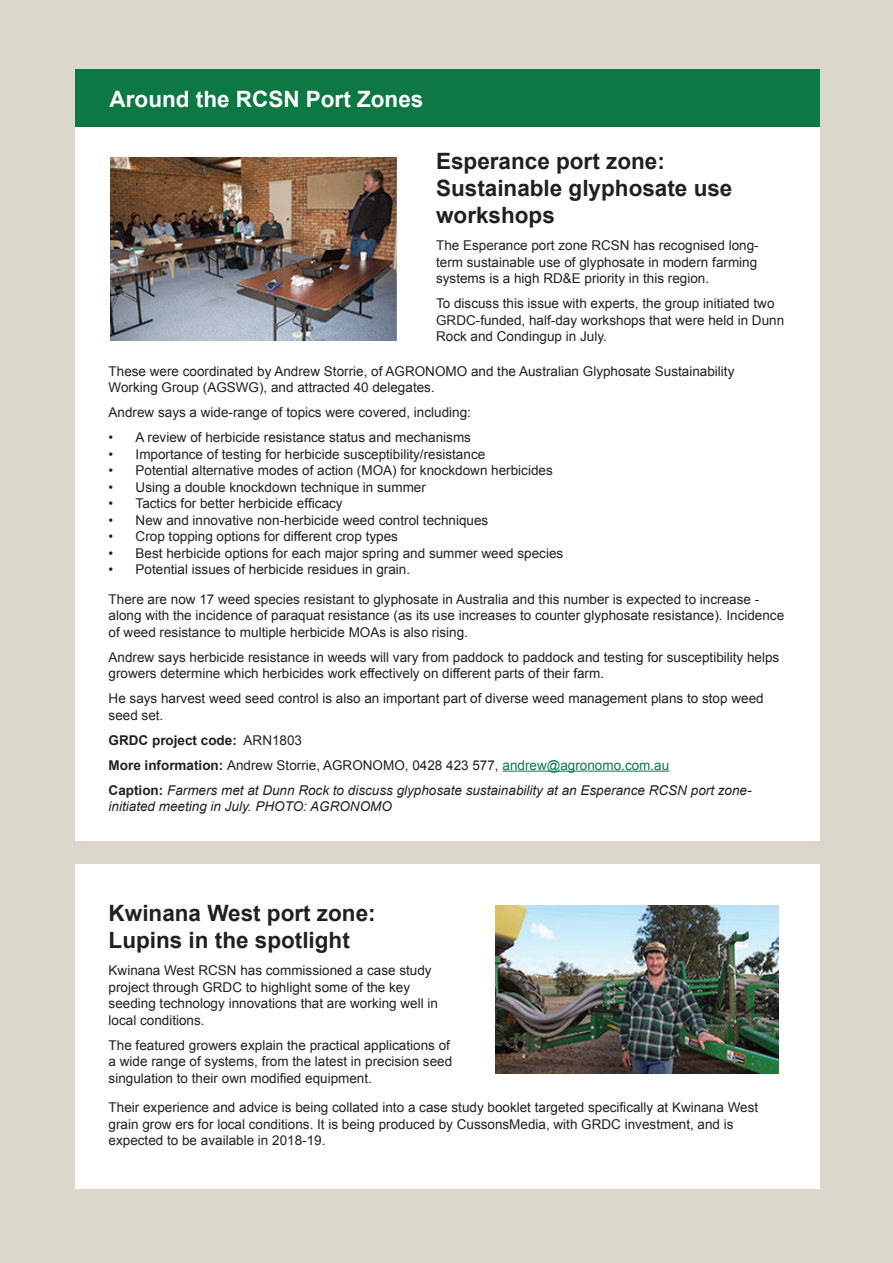
<style>
.page{position:relative;width:893px;height:1263px;background:#dbd7cb}
.page>*{position:absolute;margin:0;border:0;box-sizing:border-box;transform-origin:0 0}
.Large_Main_Headings{font:700 22.5px/27px "Arial";color:#231f20}
.t1{font:700 22.5px "Arial";color:#fff}
.Standard_paragraph_t{font:13.5px/16.5px "Arial";color:#231f20}
.Standard_paragraph_t-2{font:italic 13.5px/16.5px "Arial";color:#231f20}
.Standard_paragraph_t-3{font:700 13.5px "Arial";color:#231f20}
.s1{font-weight:400}
.s2{font-weight:700}
.s3{color:#0c7944}
.s4{font-weight:700;font-style:normal}
</style>
<div class="page">
<div style="left:76px;top:864px;width:744px;height:324px;background:#fff"></div>
<div style="left:76px;top:310px;width:744px;height:531px;background:#fff"></div>
<hr style="left:502px;top:771px;width:167px;height:1px;background:#0c7944">
<div style="left:76px;top:69px;width:744px;height:62px;background:#0c7944"></div>
<div style="left:76px;top:127px;width:744px;height:183px;background:#fff"></div>
<img style="left:110px;top:157px;width:288px;height:183px">
<img style="left:495px;top:905px;width:283px;height:168px">
<p class="t1" style="left:110px;top:84px;width:315px">Around the RCSN Port Zones</p>
<p class="Large_Main_Headings" style="left:436px;top:149px;width:298px">Esperance port zone:<br>Sustainable glyphosate use workshops</p>
<p class="Standard_paragraph_t" style="left:436px;top:237px;width:324px;text-align:justify">The Esperance port zone RCSN has recognised long&shy;term sustainable use of glyphosate in modern farming systems is a high RD&amp;E priority in this region.</p>
<p class="Standard_paragraph_t" style="left:436px;top:295px;width:350px">To discuss this issue with experts, the group initiated two<br>GRDC-funded, half-day workshops that were held in Dunn<br>Rock and Condingup in July.</p>
<p class="Standard_paragraph_t" style="left:109px;top:363px;width:627px">These were coordinated by Andrew Storrie, of AGRONOMO and the Australian Glyphosate Sustainability<br>Working Group (AGSWG), and attracted 40 delegates.</p>
<p class="Standard_paragraph_t" style="left:109px;top:404px;width:364px">Andrew says a wide-range of topics were covered, including:</p>
<p class="Standard_paragraph_t" style="left:109px;top:429px;width:364px">• A review of herbicide resistance status and mechanisms</p>
<p class="Standard_paragraph_t" style="left:109px;top:446px;width:378px">• Importance of testing for herbicide susceptibility/resistance</p>
<p class="Standard_paragraph_t" style="left:109px;top:462px;width:446px">• Potential alternative modes of action (MOA) for knockdown herbicides</p>
<p class="Standard_paragraph_t" style="left:109px;top:479px;width:319px">• Using a double knockdown technique in summer</p>
<p class="Standard_paragraph_t" style="left:109px;top:495px;width:236px">• Tactics for better herbicide efficacy</p>
<p class="Standard_paragraph_t" style="left:109px;top:512px;width:381px">• New and innovative non-herbicide weed control techniques</p>
<p class="Standard_paragraph_t" style="left:109px;top:528px;width:291px">• Crop topping options for different crop types</p>
<p class="Standard_paragraph_t" style="left:109px;top:545px;width:456px">• Best herbicide options for each major spring and summer weed species</p>
<p class="Standard_paragraph_t" style="left:109px;top:561px;width:303px">• Potential issues of herbicide residues in grain.</p>
<p class="Standard_paragraph_t" style="left:109px;top:591px;width:677px">There are now 17 weed species resistant to glyphosate in Australia and this number is expected to increase - along with the incidence of paraquat resistance (as its use increases to counter glyphosate resistance). Incidence of weed resistance to multiple herbicide MOAs is also rising.</p>
<p class="Standard_paragraph_t" style="left:109px;top:649px;width:672px">Andrew says herbicide resistance in weeds will vary from paddock to paddock and testing for susceptibility helps growers determine which herbicides work effectively on different parts of their farm.</p>
<p class="Standard_paragraph_t" style="left:109px;top:690px;width:657px">He says harvest weed seed control is also an important part of diverse weed management plans to stop weed seed set.</p>
<p class="Standard_paragraph_t-3" style="left:109px;top:731px;width:195px">GRDC project code: <span class="s1">ARN1803</span></p>
<p class="Standard_paragraph_t" style="left:109px;top:757px;width:562px"><span class="s2">More information:</span> Andrew Storrie, AGRONOMO, 0428 423 577, <span class="s3">andrew@agronomo.com.au</span></p>
<p class="Standard_paragraph_t-2" style="left:109px;top:782px;width:644px"><span class="s4">Caption:</span> Farmers met at Dunn Rock to discuss glyphosate sustainability at an Esperance RCSN port zone&shy;initiated meeting in July. PHOTO: AGRONOMO</p>
<p class="Large_Main_Headings" style="left:109px;top:901px;width:269px">Kwinana West port zone:<br>Lupins in the spotlight</p>
<p class="Standard_paragraph_t" style="left:109px;top:962px;width:331px">Kwinana West RCSN has commissioned a case study project through GRDC to highlight some of the key seeding technology innovations that are working well in local conditions.</p>
<p class="Standard_paragraph_t" style="left:109px;top:1037px;width:345px">The featured growers explain the practical applications of a wide range of systems, from the latest in precision seed singulation to their own modified equipment.</p>
<p class="Standard_paragraph_t" style="left:109px;top:1099px;width:651px">Their experience and advice is being collated into a case study booklet targeted specifically at Kwinana West grain grow ers for local conditions. It is being produced by CussonsMedia, with GRDC investment, and is expected to be available in 2018-19.</p>
</div>
